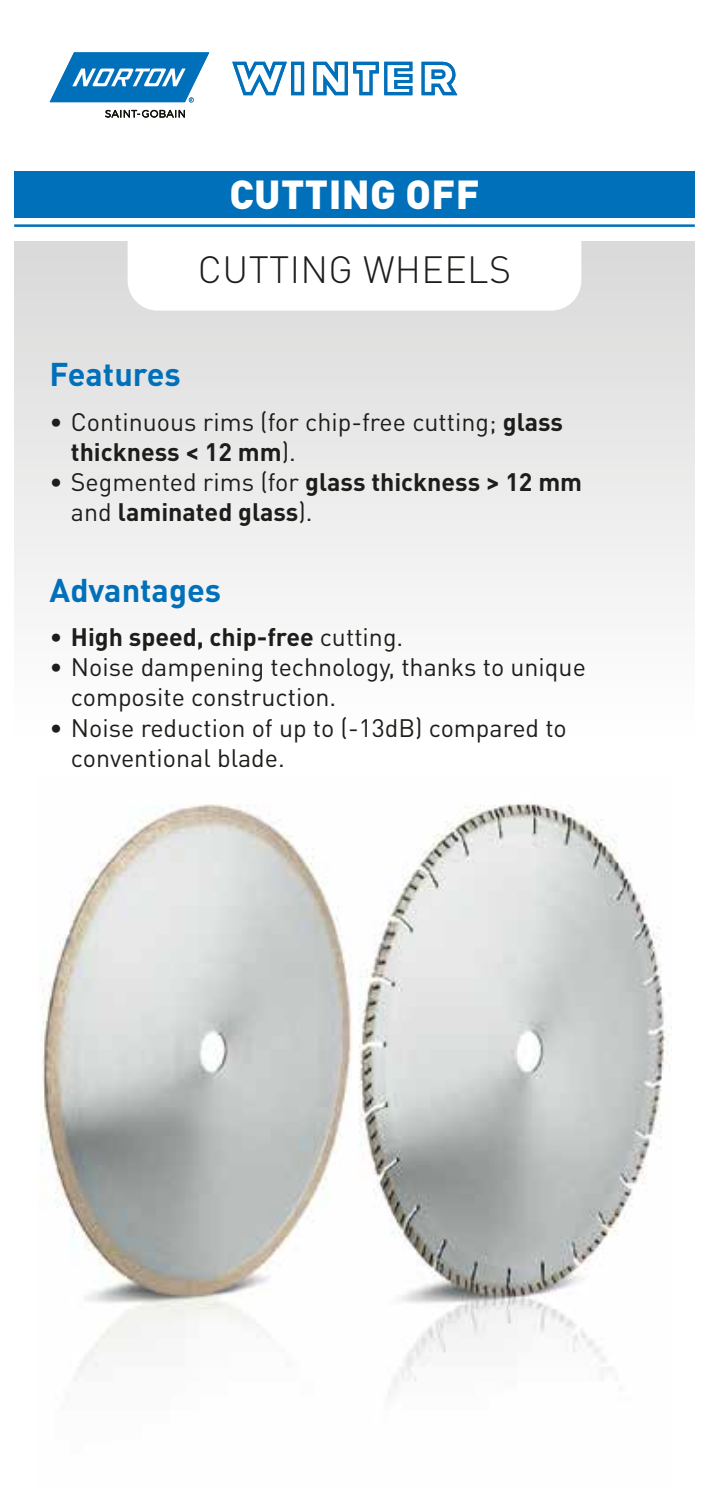
<style>
.page{position:relative;width:709px;height:1489px;background:#fff}
.page>*{position:absolute;margin:0;border:0;box-sizing:border-box;transform-origin:0 0}
.t1{font:900 40px "DIN Pro";letter-spacing:.01em;color:#fff}
.t2{font:300 37.5px "DIN Pro";letter-spacing:.01em;color:#1d1d1b}
.t3{font:700 32.5px "DIN Pro";color:#0070ba}
.t4{font:25px/30px "DIN Pro";color:#1d1d1b}
.t5{font:700 25px/30px "DIN Pro";color:#1d1d1b}
.s1{font-weight:700}
.s2{font-weight:400}
</style>
<div class="page">
<div style="left:14px;top:241px;width:680px;height:498px;background:linear-gradient(to bottom,#d9d9d9,#fff)"></div>
<svg style="left:128px;top:241px;width:453px;height:69px"></svg>
<svg style="left:50px;top:52px;width:159px;height:50px"></svg>
<svg style="left:105px;top:110px;width:80px;height:8px"></svg>
<svg style="left:313px;top:62px;width:99px;height:33px"></svg>
<svg style="left:232px;top:62px;width:72px;height:33px"></svg>
<svg style="left:421px;top:62px;width:36px;height:33px"></svg>
<div style="left:14px;top:171px;width:680px;height:46px;background:#0070ba"></div>
<hr style="left:14px;top:224px;width:680px;height:3px;background:#0070ba">
<img style="left:41px;top:804px;width:311px;height:577px">
<img style="left:359px;top:804px;width:308px;height:592px">
<h1 class="t1" style="left:229px;top:168px;width:251px">CUTTING OFF</h1>
<h2 class="t2" style="left:198px;top:244px;width:314px">CUTTING WHEELS</h2>
<h3 class="t3" style="left:50px;top:352px;width:133px">Features</h3>
<p class="t4" style="left:71px;top:405px;width:494px;text-indent:-21px">• Continuous rims (for chip-free cutting; <span class="s1">glass thickness &lt; 12 mm</span>).</p>
<p class="t5" style="left:71px;top:465px;width:513px;text-indent:-21px"><span class="s2">• Segmented rims (for</span> glass thickness &gt; 12 mm <span class="s2">and</span> laminated glass<span class="s2">).</span></p>
<h3 class="t3" style="left:50px;top:568px;width:173px">Advantages</h3>
<p class="t5" style="left:50px;top:621px;width:355px"><span class="s2">•</span> High speed, chip-free <span class="s2">cutting.</span></p>
<p class="t4" style="left:71px;top:651px;width:516px;text-indent:-21px">• Noise dampening technology, thanks to unique composite construction.</p>
<p class="t4" style="left:71px;top:711px;width:497px;text-indent:-21px">• Noise reduction of up to (-13dB) compared to conventional blade.</p>
</div>
